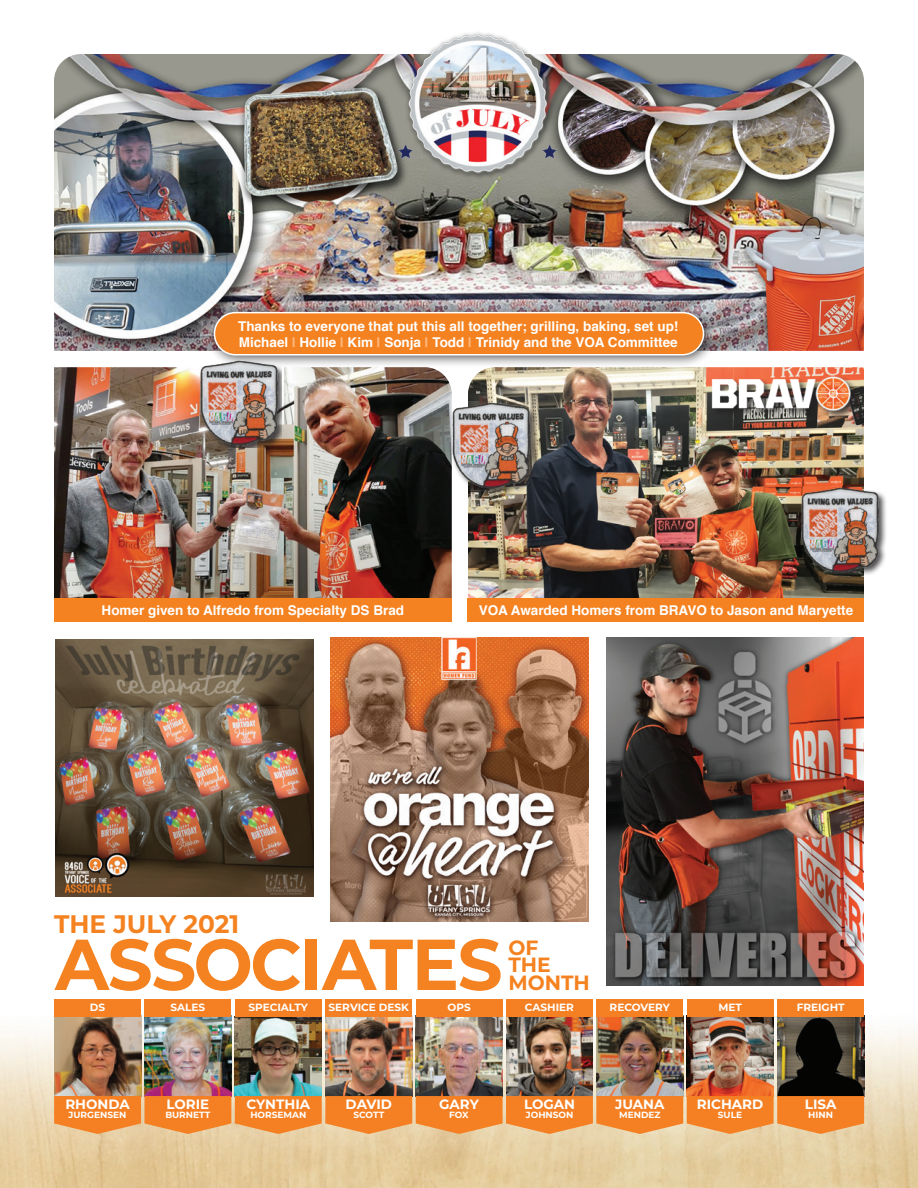
<style>
.page{position:relative;width:918px;height:1188px;background:#fff}
.page>*{position:absolute;margin:0;border:0;box-sizing:border-box;transform-origin:0 0}
.t1{font:700 71.85px "Montserrat";letter-spacing:-.02em;color:#f58220}
.t2{font:700 25.35px "Montserrat";color:#f58220}
.t3{font:700 20.55px/17.4px "Montserrat";color:#f58220}
.t4{font:700 13.5px/16.2px "Helvetica";color:#fff}
.t5{font:700 13.5px "Montserrat";color:#fff}
.t6{font:700 10.5px "Montserrat";color:#fff}
.t7{font:700 9px "Montserrat";color:#fff}
.s1{color:#fbbb85}
</style>
<div class="page">
<img style="left:0;top:1015px;width:918px;height:173px">
<img style="left:325px;top:1016px;width:87px;height:80px">
<div style="left:325px;top:999px;width:87px;height:17px;background:#f58023"></div>
<img style="left:235px;top:1016px;width:87px;height:80px">
<div style="left:235px;top:999px;width:87px;height:17px;background:#f58023"></div>
<img style="left:144px;top:1016px;width:87px;height:80px">
<div style="left:144px;top:999px;width:87px;height:17px;background:#f58023"></div>
<img style="left:54px;top:1016px;width:87px;height:80px">
<div style="left:54px;top:999px;width:87px;height:17px;background:#f58023"></div>
<img style="left:416px;top:1016px;width:87px;height:80px">
<div style="left:416px;top:999px;width:87px;height:17px;background:#f58023"></div>
<img style="left:506px;top:1016px;width:87px;height:80px">
<div style="left:506px;top:999px;width:87px;height:17px;background:#f58023"></div>
<img style="left:596px;top:1016px;width:87px;height:80px">
<div style="left:596px;top:999px;width:87px;height:17px;background:#f58023"></div>
<img style="left:687px;top:1016px;width:87px;height:80px">
<div style="left:687px;top:999px;width:87px;height:17px;background:#f58023"></div>
<img style="left:777px;top:1016px;width:87px;height:80px">
<svg style="left:54px;top:1096px;width:810px;height:38px;background:#f28e3a"></svg>
<div style="left:777px;top:999px;width:87px;height:17px;background:#f58023"></div>
<img style="left:54px;top:54px;width:810px;height:297px">
<img style="left:54px;top:367px;width:398px;height:232px">
<img style="left:468px;top:367px;width:396px;height:232px">
<div style="left:711px;top:375px;width:149px;height:44px;background:#231f20;opacity:.8"></div>
<img style="left:703px;top:375px;width:153px;height:38px">
<div style="left:205px;top:304px;width:512px;height:64px;background:#231f20;opacity:.75"></div>
<div style="left:214px;top:313px;width:490px;height:42px;background:#f58220;border-radius:21px"></div>
<div style="left:214px;top:312px;width:490px;height:43px;border:2px solid #fff;border-radius:21px"></div>
<img style="left:197px;top:359px;width:85px;height:89px">
<div style="left:54px;top:599px;width:398px;height:23px;background:#f58220"></div>
<div style="left:468px;top:599px;width:396px;height:23px;background:#f58220"></div>
<div style="left:451px;top:402px;width:87px;height:94px;background:#231f20;opacity:.8"></div>
<img style="left:448px;top:401px;width:85px;height:89px">
<img style="left:56px;top:639px;width:258px;height:258px">
<img style="left:378px;top:32px;width:201px;height:156px">
<div style="left:800px;top:486px;width:87px;height:95px;background:#231f20;opacity:.8"></div>
<img style="left:797px;top:485px;width:85px;height:89px">
<img style="left:606px;top:638px;width:258px;height:348px">
<img style="left:330px;top:638px;width:258px;height:283px">
<p class="t4" style="left:238px;top:318px;width:442px">Thanks to everyone that put this all together; grilling, baking, set up!<br>Michael <span class="s1">|</span> Hollie <span class="s1">|</span> Kim <span class="s1">|</span> Sonja <span class="s1">|</span> Todd <span class="s1">|</span> Trinidy and the VOA Committee</p>
<p class="t4" style="left:102px;top:603px;width:304px">Homer given to Alfredo from Specialty DS Brad</p>
<p class="t4" style="left:479px;top:603px;width:376px">VOA Awarded Homers from BRAVO to Jason and Maryette</p>
<h2 class="t2" style="left:54px;top:905px;width:187px">THE JULY 2021</h2>
<h1 class="t1" style="left:55px;top:913px;width:449px">ASSOCIATES</h1>
<p class="t6" style="left:329px;top:1000px;width:82px">SERVICE DESK</p>
<h3 class="t3" style="left:508px;top:938px;width:83px">OF<br>THE<br>MONTH</h3>
<p class="t6" style="left:90px;top:1000px;width:17px">DS</p>
<p class="t6" style="left:171px;top:1000px;width:36px">SALES</p>
<p class="t6" style="left:248px;top:1000px;width:61px">SPECIALTY</p>
<p class="t6" style="left:448px;top:1000px;width:25px">OPS</p>
<p class="t6" style="left:525px;top:1000px;width:50px">CASHIER</p>
<p class="t6" style="left:610px;top:1000px;width:62px">RECOVERY</p>
<p class="t6" style="left:718px;top:1000px;width:25px">MET</p>
<p class="t6" style="left:797px;top:1000px;width:49px">FREIGHT</p>
<p class="t5" style="left:65px;top:1095px;width:66px">RHONDA</p>
<p class="t7" style="left:69px;top:1109px;width:59px">JURGENSEN</p>
<p class="t5" style="left:166px;top:1095px;width:44px">LORIE</p>
<p class="t7" style="left:165px;top:1109px;width:47px">BURNETT</p>
<p class="t5" style="left:246px;top:1095px;width:65px">CYNTHIA</p>
<p class="t7" style="left:250px;top:1109px;width:58px">HORSEMAN</p>
<p class="t5" style="left:346px;top:1095px;width:48px">DAVID</p>
<p class="t7" style="left:353px;top:1109px;width:32px">SCOTT</p>
<p class="t5" style="left:439px;top:1095px;width:41px">GARY</p>
<p class="t7" style="left:449px;top:1109px;width:21px">FOX</p>
<p class="t5" style="left:524px;top:1095px;width:53px">LOGAN</p>
<p class="t7" style="left:526px;top:1109px;width:49px">JOHNSON</p>
<p class="t5" style="left:615px;top:1095px;width:51px">JUANA</p>
<p class="t7" style="left:619px;top:1109px;width:43px">MENDEZ</p>
<p class="t5" style="left:697px;top:1095px;width:68px">RICHARD</p>
<p class="t7" style="left:718px;top:1109px;width:26px">SULE</p>
<p class="t5" style="left:805px;top:1095px;width:33px">LISA</p>
<p class="t7" style="left:808px;top:1109px;width:26px">HINN</p>
</div>
